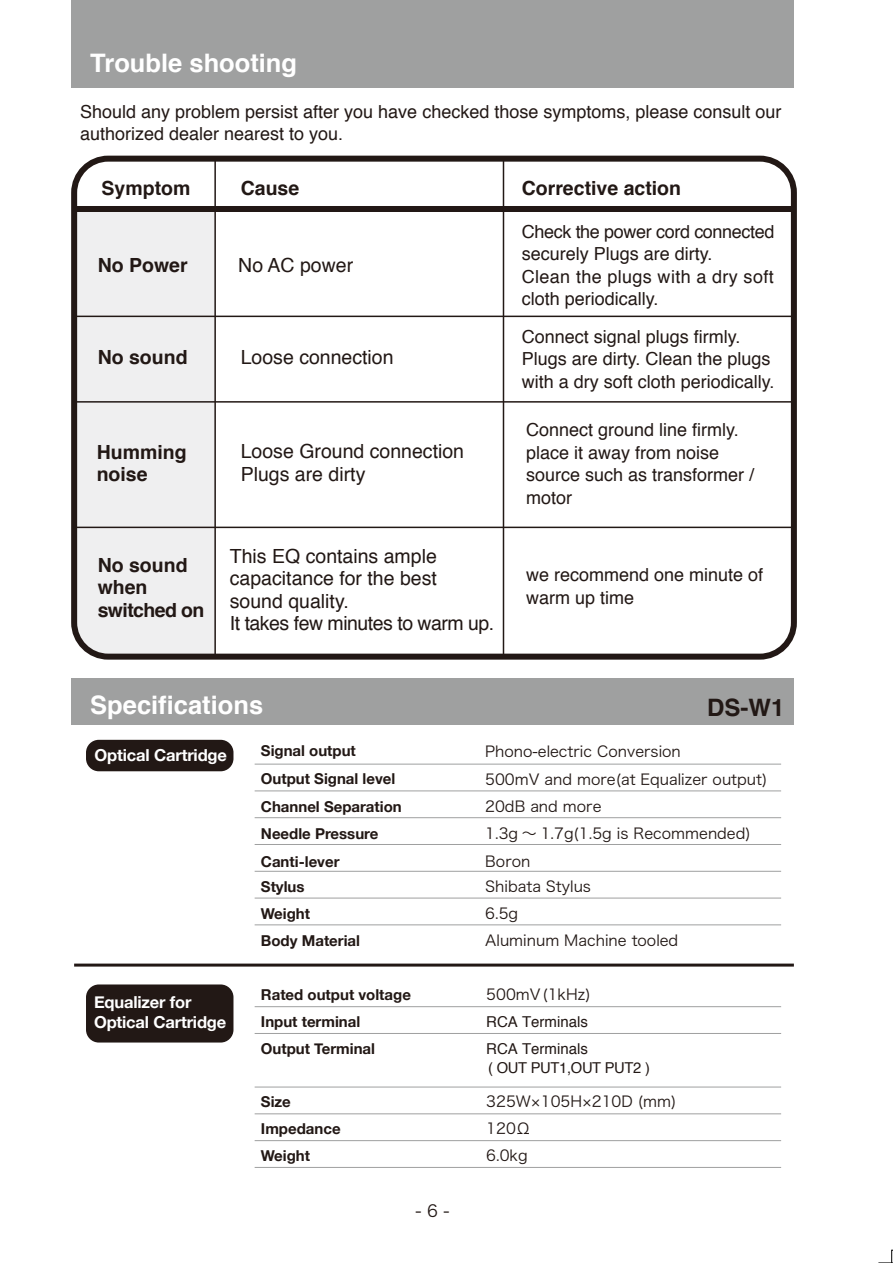
<style>
.page{position:relative;width:893px;height:1263px;background:#fff}
.page>*{position:absolute;margin:0;border:0;box-sizing:border-box;transform-origin:0 0}
.t1{font:700 25.5px "Helvetica";color:#fff}
.t2{font:700 24px "Helvetica";color:#221815}
.t3{font:19.5px/22.5px "Helvetica";color:#221815}
.t4{font:700 19.5px/22.5px "Helvetica";color:#221815}
.t5{font:18px/22.5px "Helvetica";color:#221815}
.t6{font:700 16.5px/19.5px "Helvetica Neue";letter-spacing:-.01em;color:#fff}
.t7{font:16.5px "Hira Kaku Pro W3";color:#221815}
.t8{font:15px/27.2px "Hira Kaku Pro W3";color:#221815}
.t9{font:700 15px "Helvetica Neue";color:#221815}
.t10{font:15px/19.4px "Helvetica";color:#221815}
.s1{font-family:"Koz Go Pr 6 N";font-weight:400}
</style>
<div class="page">
<div style="left:86px;top:740px;width:147px;height:31px;background:#221815;border-radius:13px"></div>
<div style="left:78px;top:212px;width:136px;height:441px;background:#efeff0"></div>
<div style="left:71px;top:678px;width:723px;height:47px;background:#9fa0a0"></div>
<div style="left:71px;top:156px;width:726px;height:504px;border:6px solid #221815;border-radius:34px"></div>
<div style="left:74px;top:206px;width:720px;height:6px;background:#221815"></div>
<hr style="left:214px;top:159px;width:2px;height:498px;background:#221815">
<hr style="left:503px;top:159px;width:1px;height:498px;background:#221815">
<hr style="left:74px;top:316px;width:720px;height:1px;background:#221815">
<hr style="left:74px;top:401px;width:720px;height:2px;background:#221815">
<hr style="left:74px;top:527px;width:720px;height:1px;background:#221815">
<div style="left:71px;top:0;width:723px;height:88px;background:#9fa0a0"></div>
<hr style="left:74px;top:963px;width:720px;height:3px;background:#221815">
<hr style="left:255px;top:764px;width:526px;height:1px;background:#9fa0a0">
<hr style="left:255px;top:790px;width:526px;height:1px;background:#9fa0a0">
<hr style="left:255px;top:817px;width:526px;height:1px;background:#9fa0a0">
<hr style="left:255px;top:844px;width:526px;height:1px;background:#9fa0a0">
<hr style="left:255px;top:871px;width:526px;height:1px;background:#9fa0a0">
<hr style="left:255px;top:898px;width:526px;height:1px;background:#9fa0a0">
<hr style="left:255px;top:924px;width:526px;height:1px;background:#9fa0a0">
<hr style="left:255px;top:1006px;width:526px;height:1px;background:#9fa0a0">
<hr style="left:255px;top:1033px;width:526px;height:1px;background:#9fa0a0">
<hr style="left:255px;top:1087px;width:526px;height:1px;background:#9fa0a0">
<hr style="left:255px;top:1113px;width:526px;height:1px;background:#9fa0a0">
<hr style="left:255px;top:1140px;width:526px;height:1px;background:#9fa0a0">
<hr style="left:255px;top:1167px;width:526px;height:1px;background:#9fa0a0">
<div style="left:86px;top:984px;width:147px;height:58px;background:#221815;border-radius:13px"></div>
<svg style="left:878px;top:1250px;width:15px;height:13px"></svg>
<h1 class="t1" style="left:90px;top:43px;width:208px">Trouble shooting</h1>
<p class="t5" style="left:80px;top:101px;width:703px">Should any problem persist after you have checked those symptoms, please consult our authorized dealer nearest to you.</p>
<p class="t4" style="left:102px;top:177px;width:90px">Symptom</p>
<p class="t4" style="left:241px;top:177px;width:60px">Cause</p>
<p class="t4" style="left:522px;top:177px;width:161px">Corrective action</p>
<p class="t4" style="left:98px;top:254px;width:91px">No Power</p>
<p class="t3" style="left:238px;top:254px;width:116px">No AC power</p>
<p class="t4" style="left:98px;top:346px;width:91px">No sound</p>
<p class="t3" style="left:241px;top:347px;width:154px">Loose connection</p>
<p class="t4" style="left:97px;top:441px;width:91px">Humming noise</p>
<p class="t3" style="left:241px;top:441px;width:225px">Loose Ground connection<br>Plugs are dirty</p>
<p class="t4" style="left:98px;top:554px;width:108px">No sound when switched on</p>
<p class="t3" style="left:230px;top:545px;width:266px">This EQ contains ample capacitance for the best sound quality.<br>It takes few minutes to warm up.</p>
<p class="t5" style="left:522px;top:220px;width:254px">Check the power cord connected securely Plugs are dirty.<br>Clean the plugs with a dry soft cloth periodically.</p>
<p class="t5" style="left:522px;top:326px;width:254px">Connect signal plugs firmly.<br>Plugs are dirty. Clean the plugs with a dry soft cloth periodically.</p>
<p class="t5" style="left:526px;top:419px;width:230px">Connect ground line firmly. place it away from noise source such as transformer / motor</p>
<p class="t5" style="left:526px;top:564px;width:239px">we recommend one minute of warm up time</p>
<h1 class="t1" style="left:90px;top:685px;width:174px">Specifications</h1>
<p class="t6" style="left:95px;top:746px;width:134px">Optical Cartridge</p>
<p class="t9" style="left:261px;top:739px;width:96px">Signal output</p>
<p class="t9" style="left:261px;top:795px;width:142px">Channel Separation</p>
<h2 class="t2" style="left:707px;top:688px;width:79px">DS-W1</h2>
<p class="t8" style="left:485px;top:736px;width:197px">Phono-electric Conversion</p>
<p class="t9" style="left:261px;top:767px;width:136px">Output Signal level</p>
<p class="t8" style="left:485px;top:765px;width:284px">500mV and more(at Equalizer output)<br>20dB and more</p>
<p class="t9" style="left:261px;top:822px;width:119px">Needle Pressure</p>
<p class="t8" style="left:485px;top:819px;width:267px">1.3g ～ 1.7g(1.5g is Recommended)</p>
<p class="t9" style="left:261px;top:850px;width:80px">Canti-lever</p>
<p class="t8" style="left:485px;top:847px;width:47px">Boron</p>
<p class="t9" style="left:261px;top:875px;width:45px">Stylus</p>
<p class="t8" style="left:485px;top:872px;width:107px">Shibata Stylus</p>
<p class="t9" style="left:261px;top:902px;width:85px">Weight <span class="s1">　　</span></p>
<p class="t8" style="left:485px;top:898px;width:34px">6.5g</p>
<p class="t9" style="left:261px;top:929px;width:101px">Body Material</p>
<p class="t8" style="left:485px;top:926px;width:195px">Aluminum Machine tooled</p>
<p class="t6" style="left:94px;top:993px;width:134px">Equalizer for<br>Optical Cartridge</p>
<p class="t9" style="left:261px;top:983px;width:152px">Rated output voltage</p>
<p class="t8" style="left:486px;top:980px;width:106px">500mV(1kHz)</p>
<p class="t9" style="left:261px;top:1010px;width:101px">Input terminal</p>
<p class="t10" style="left:486px;top:1012px;width:103px">RCA Terminals</p>
<p class="t9" style="left:261px;top:1037px;width:116px">Output Terminal</p>
<p class="t10" style="left:486px;top:1039px;width:165px">RCA Terminals<br>( OUT PUT1,OUT PUT2 )</p>
<p class="t9" style="left:261px;top:1089px;width:31px">Size</p>
<p class="t8" style="left:486px;top:1086px;width:192px">325W×105H×210D (mm)</p>
<p class="t9" style="left:261px;top:1116px;width:81px">Impedance</p>
<p class="t8" style="left:486px;top:1113px;width:46px">120Ω</p>
<p class="t9" style="left:261px;top:1143px;width:51px">Weight</p>
<p class="t8" style="left:486px;top:1140px;width:43px">6.0kg</p>
<p class="t7" style="left:416px;top:1196px;width:35px">- 6 -</p>
</div>
